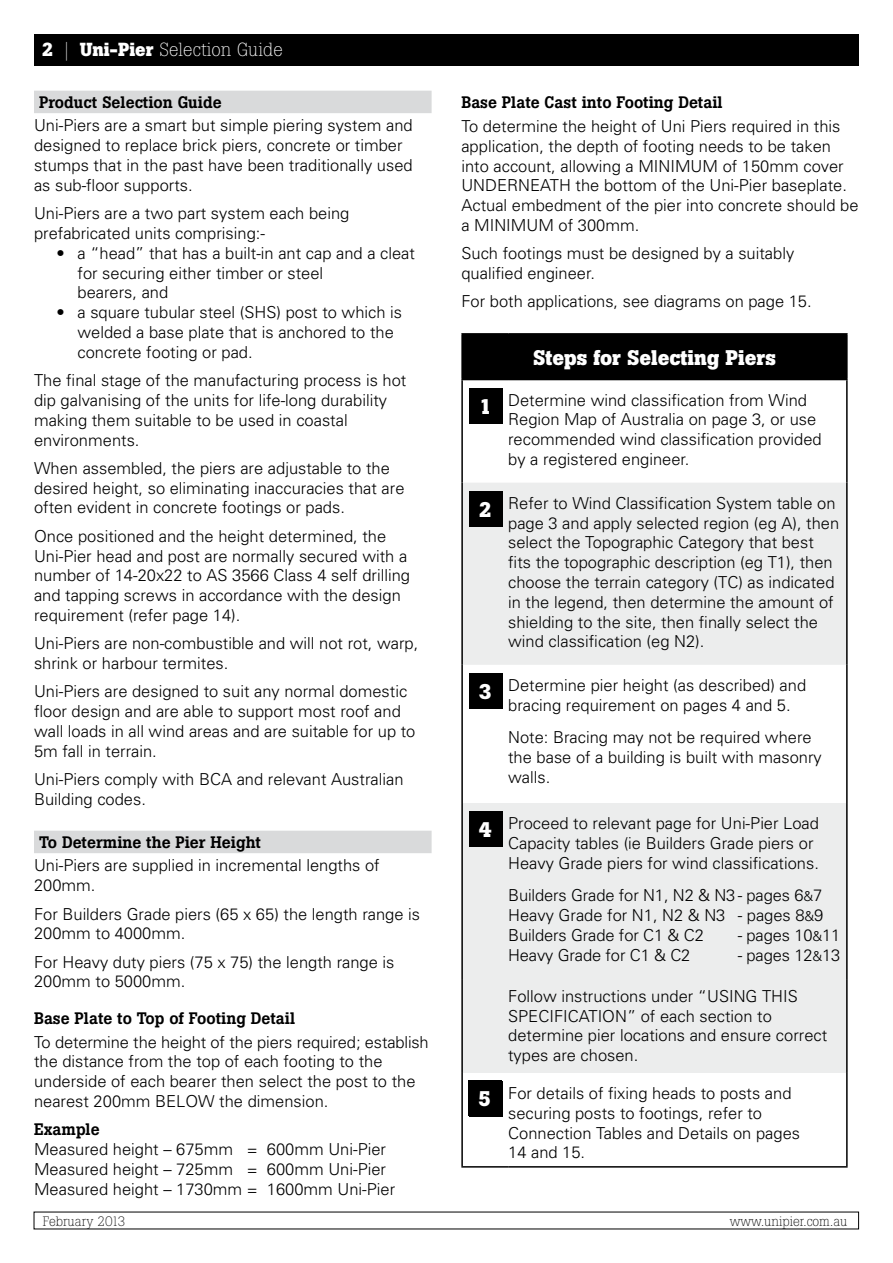
<style>
.page{position:relative;width:893px;height:1263px;background:#fff}
.page>*{position:absolute;margin:0;border:0;box-sizing:border-box;transform-origin:0 0}
.t1{font:700 21px "Boton";color:#fff}
.t2{font:300 18.75px "Boton";color:#fff}
.t3{font:300 16.5px/19.8px "Univers";color:#000}
.t4{font:500 16.5px "Boton";color:#000}
.t5{font:300 13.5px "Boton";color:#000}
.s1{font-weight:700}
.s2{font-family:"Boton";font-weight:700;font-size:21px;color:#fff}
.s3{font-size:13.5px}
</style>
<div class="page">
<div style="left:34px;top:34px;width:825px;height:31px;background:#000"></div>
<div style="left:34px;top:91px;width:398px;height:22px;background:#d9dadb"></div>
<div style="left:34px;top:831px;width:398px;height:22px;background:#d9dadb"></div>
<div style="left:462px;top:334px;width:385px;height:45px;background:#000"></div>
<svg style="left:463px;top:483px;width:383px;height:590px;fill:#eceded"></svg>
<hr style="left:461px;top:333px;width:47px;height:2px;background:#000">
<hr style="left:461px;top:335px;width:2px;height:44px;background:#000">
<hr style="left:508px;top:333px;width:340px;height:2px;background:#000">
<hr style="left:846px;top:335px;width:2px;height:44px;background:#000">
<hr style="left:461px;top:379px;width:47px;height:1px;background:#000">
<hr style="left:461px;top:380px;width:2px;height:103px;background:#000">
<hr style="left:508px;top:379px;width:340px;height:1px;background:#000">
<hr style="left:846px;top:380px;width:2px;height:103px;background:#000">
<hr style="left:461px;top:483px;width:2px;height:182px;background:#000">
<hr style="left:846px;top:483px;width:2px;height:182px;background:#000">
<hr style="left:461px;top:665px;width:2px;height:138px;background:#000">
<hr style="left:846px;top:665px;width:2px;height:138px;background:#000">
<hr style="left:461px;top:803px;width:2px;height:176px;background:#000">
<hr style="left:846px;top:803px;width:2px;height:176px;background:#000">
<hr style="left:461px;top:979px;width:2px;height:94px;background:#000">
<hr style="left:846px;top:979px;width:2px;height:94px;background:#000">
<hr style="left:461px;top:1073px;width:2px;height:93px;background:#000">
<hr style="left:846px;top:1073px;width:2px;height:93px;background:#000">
<hr style="left:461px;top:1166px;width:47px;height:1px;background:#000">
<hr style="left:508px;top:1166px;width:340px;height:1px;background:#000">
<div style="left:469px;top:388px;width:33px;height:35px;background:#000"></div>
<div style="left:469px;top:491px;width:33px;height:35px;background:#000"></div>
<div style="left:469px;top:673px;width:33px;height:36px;background:#000"></div>
<div style="left:469px;top:811px;width:33px;height:36px;background:#000"></div>
<div style="left:469px;top:1081px;width:33px;height:36px;background:#000"></div>
<div style="left:468px;top:1081px;width:34px;height:35px;background:#000"></div>
<p class="t2" style="left:42px;top:39px;width:242px"><span class="s1">2</span> | <span class="s1">Uni-Pier</span> Selection Guide</p>
<p class="t4" style="left:39px;top:93px;width:184px">Product Selection Guide</p>
<p class="t3" style="left:34px;top:115px;width:380px">Uni-Piers are a smart but simple piering system and designed to replace brick piers, concrete or timber stumps that in the past have been traditionally used as sub-floor supports.</p>
<p class="t3" style="left:34px;top:203px;width:317px">Uni-Piers are a two part system each being prefabricated units comprising:-</p>
<p class="t3" style="left:78px;top:243px;width:339px;text-indent:-21px">• a “head” that has a built-in ant cap and a cleat for securing either timber or steel<br>bearers, and</p>
<p class="t3" style="left:78px;top:302px;width:326px;text-indent:-21px">• a square tubular steel (SHS) post to which is welded a base plate that is anchored to the concrete footing or pad.</p>
<p class="t3" style="left:34px;top:370px;width:374px">The final stage of the manufacturing process is hot dip galvanising of the units for life-long durability making them suitable to be used in coastal environments.</p>
<p class="t3" style="left:34px;top:458px;width:372px">When assembled, the piers are adjustable to the desired height, so eliminating inaccuracies that are often evident in concrete footings or pads.</p>
<p class="t3" style="left:34px;top:525px;width:377px">Once positioned and the height determined, the Uni-Pier head and post are normally secured with a number of 14-20x22 to AS 3566 Class 4 self drilling and tapping screws in accordance with the design requirement (refer page 14).</p>
<p class="t3" style="left:34px;top:633px;width:386px">Uni-Piers are non-combustible and will not rot, warp, shrink or harbour termites.</p>
<p class="t3" style="left:34px;top:681px;width:383px">Uni-Piers are designed to suit any normal domestic floor design and are able to support most roof and wall loads in all wind areas and are suitable for up to 5m fall in terrain.</p>
<p class="t3" style="left:34px;top:769px;width:371px">Uni-Piers comply with BCA and relevant Australian<br>Building codes.</p>
<p class="t4" style="left:39px;top:832px;width:223px">To Determine the Pier Height</p>
<p class="t3" style="left:34px;top:855px;width:347px">Uni-Piers are supplied in incremental lengths of<br>200mm.</p>
<p class="t3" style="left:34px;top:903px;width:388px">For Builders Grade piers (65 x 65) the length range is<br>200mm to 4000mm.</p>
<p class="t3" style="left:34px;top:951px;width:362px">For Heavy duty piers (75 x 75) the length range is<br>200mm to 5000mm.</p>
<p class="t4" style="left:34px;top:1009px;width:263px">Base Plate to Top of Footing Detail</p>
<p class="t3" style="left:34px;top:1031px;width:396px">To determine the height of the piers required; establish the distance from the top of each footing to the underside of each bearer then select the post to the nearest 200mm b elow the dimension.</p>
<p class="t4" style="left:34px;top:1120px;width:67px">Example</p>
<p class="t3" style="left:34px;top:1139px;width:363px">Measured height – 675mm = 600mm Uni-Pier<br>Measured height – 725mm = 600mm Uni-Pier<br>Measured height – 1730mm = 1600mm Uni-Pier</p>
<p class="t4" style="left:461px;top:92px;width:263px">Base Plate Cast into Footing Detail</p>
<p class="t3" style="left:461px;top:116px;width:399px">To determine the height of Uni Piers required in this application, the depth of footing needs to be taken into account, allowing a MINIMUM of 150mm cover UNDE RNEATH the bottom of the Uni-Pier baseplate.<br>Actual embedment of the pier into concrete should be a MINIMUM of 300mm.</p>
<p class="t3" style="left:461px;top:243px;width:334px">Such footings must be designed by a suitably qualified engineer.</p>
<p class="t3" style="left:461px;top:291px;width:352px">For both applications, see diagrams on page 15.</p>
<p class="t1" style="left:533px;top:345px;width:244px">Steps for Selecting Piers</p>
<p class="t3" style="left:508px;top:389px;width:315px;text-indent:-29px"><span class="s2">1</span> Determine wind classification from Wind Region Map of Australia on page 3, or use recommended wind classification provided by a registered engineer.</p>
<p class="t3" style="left:508px;top:492px;width:333px;text-indent:-29px"><span class="s2">2</span> Refer to Wind Classification System table on page 3 and apply selected region (eg A), then select the Topographic Category that best fits the topographic description (eg T1), then choose the terrain category (TC) as indicated in the legend, then determine the amount of shielding to the site, then finally select the wind classification (eg N2).</p>
<p class="t3" style="left:508px;top:675px;width:300px;text-indent:-29px"><span class="s2">3</span> Determine pier height (as described) and bracing requirement on pages 4 and 5.</p>
<p class="t3" style="left:508px;top:727px;width:315px">Note: Bracing may not be required where the base of a building is built with masonry walls.</p>
<p class="t3" style="left:508px;top:813px;width:312px;text-indent:-29px"><span class="s2">4</span> Proceed to relevant page for Uni-Pier Load<br>Capacity tables (ie Builders Grade piers or<br>Heavy Grade piers for wind classifications.</p>
<p class="t3" style="left:508px;top:885px;width:317px;text-align:justify">Builders Grade for N1, N2 &amp; N3- pages 6<span class="s3">&amp;</span>7<br>Heavy Grade for N1, N2 &amp; N3 - pages 8<span class="s3">&amp;</span>9<br>Builders Grade for C1 &amp; C2</p>
<p class="t3" style="left:738px;top:925px;width:104px">- pages 10<span class="s3">&amp;</span>11</p>
<p class="t1" style="left:478px;top:1086px;width:15px">5</p>
<p class="t3" style="left:508px;top:944px;width:184px">Heavy Grade for C1 &amp; C2</p>
<p class="t3" style="left:738px;top:944px;width:104px">- pages 12<span class="s3">&amp;</span>13</p>
<p class="t3" style="left:508px;top:985px;width:221px">Follow instructions under “Using</p>
<p class="t3" style="left:762px;top:985px;width:10px">this</p>
<p class="t3" style="left:508px;top:1005px;width:40px">Specification</p>
<p class="t3" style="left:508px;top:1005px;width:321px;text-indent:119px">” of each section to determine pier locations and ensure correct types are chosen.</p>
<p class="t3" style="left:508px;top:1083px;width:293px">For details of fixing heads to posts and securing posts to footings, refer to<br>Connection Tables and Details on pages<br>14 and 15.</p>
<p class="t5" style="left:43px;top:1213px;width:84px">February 2013</p>
<p class="t5" style="left:730px;top:1213px;width:119px">www.unipier.com.au</p>
</div>
